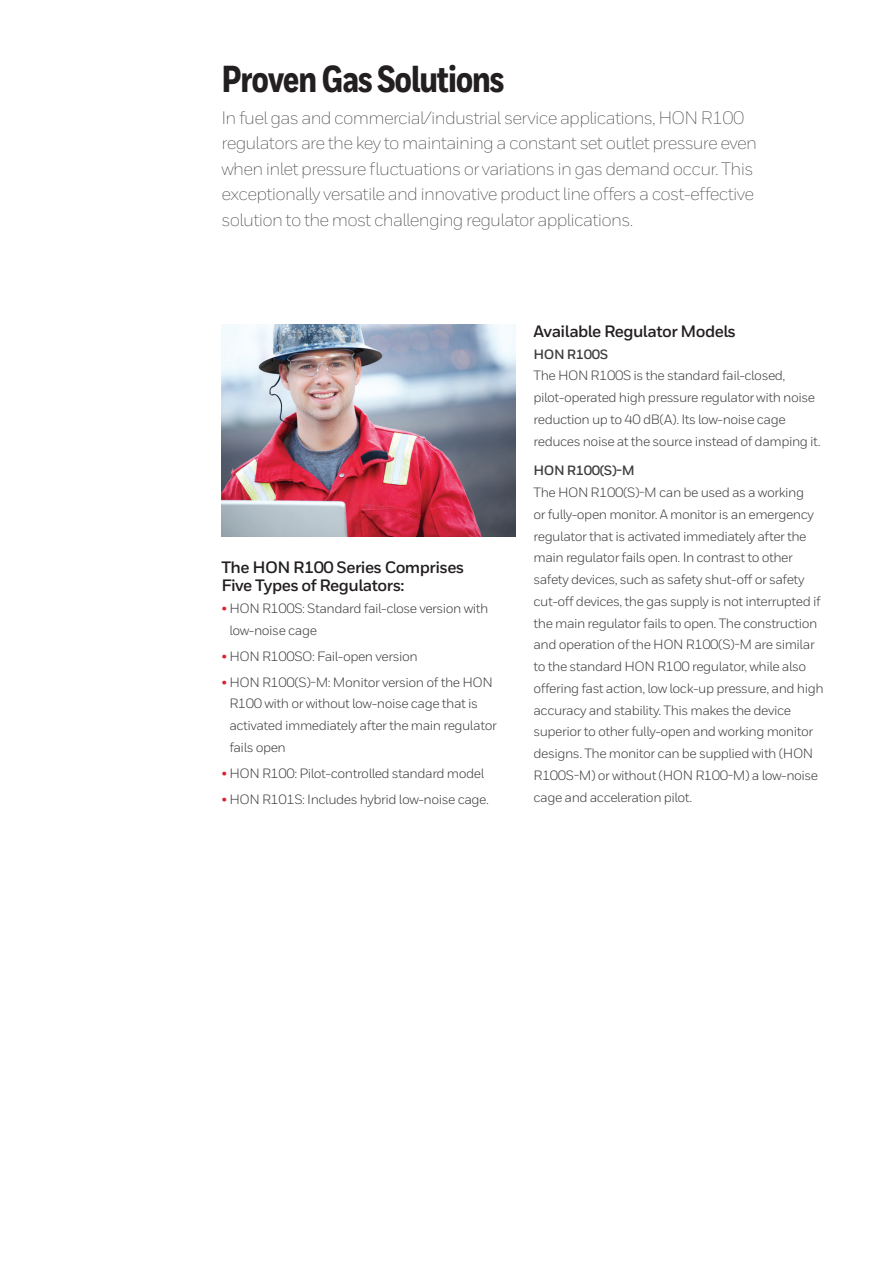
<style>
.page{position:relative;width:893px;height:1263px;background:#fff}
.page>*{position:absolute;margin:0;border:0;box-sizing:border-box;transform-origin:0 0}
.t1{font:800 37.5px "Honeywell Cond";letter-spacing:-.03em;color:#231f20}
.t2{font:300 18px/25.5px "Honeywell Sans";letter-spacing:-.04em;color:#3e3e3f}
.t3{font:700 16.5px/18px "Honeywell Sans";letter-spacing:-.035em;color:#231f20}
.t4{font:13.5px/21.8px "Honeywell Sans";letter-spacing:-.035em;color:#3e3e3f}
.t5{font:700 13.5px "Honeywell Sans";letter-spacing:-.035em;color:#3e3e3f}
.s1{color:#dc1f2e}
</style>
<div class="page">
<img style="left:221px;top:324px;width:294px;height:213px">
<h1 class="t1" style="left:221px;top:56px;width:284px">Proven Gas Solutions</h1>
<p class="t2" style="left:221px;top:105px;width:537px">In fuel gas and commercial/industrial service applications, HON R100 regulators are the key to maintaining a constant set outlet pressure even when inlet pressure fluctuations or variations in gas demand occur. This exceptionally versatile and innovative product line offers a cost-effective solution to the most challenging regulator applications.</p>
<p class="t3" style="left:221px;top:559px;width:244px">The HON R100 Series Comprises<br>Five Types of Regulators:</p>
<p class="t4" style="left:229px;top:597px;width:261px;text-indent:-8px"><span class="s1">•</span> HON R100S: Standard fail-close version with low-noise cage</p>
<p class="t4" style="left:221px;top:645px;width:198px"><span class="s1">•</span> HON R100SO: Fail-open version</p>
<p class="t4" style="left:229px;top:671px;width:269px;text-indent:-8px"><span class="s1">•</span> HON R100(S)-M: Monitor version of the HON R100 with or without low-noise cage that is activated immediately after the main regulator fails open</p>
<p class="t4" style="left:221px;top:762px;width:264px"><span class="s1">•</span> HON R100: Pilot-controlled standard model</p>
<p class="t4" style="left:221px;top:789px;width:269px"><span class="s1">•</span> HON R101S: Includes hybrid low-noise cage.</p>
<p class="t3" style="left:533px;top:322px;width:204px">Available Regulator Models</p>
<p class="t5" style="left:533px;top:346px;width:76px">HON R100S</p>
<p class="t4" style="left:533px;top:365px;width:289px">The HON R100S is the standard fail-closed, pilot-operated high pressure regulator with noise reduction up to 40 dB(A). Its low-noise cage reduces noise at the source instead of damping it.</p>
<p class="t5" style="left:533px;top:462px;width:103px">HON R100(S)-M</p>
<p class="t4" style="left:533px;top:482px;width:292px">The HON R100(S)-M can be used as a working<br>or fully-open monitor. A monitor is an emergency regulator that is activated immediately after the main regulator fails open. In contrast to other safety devices, such as safety shut-off or safety cut-off devices, the gas supply is not interrupted if the main regulator fails to open. The construction and operation of the HON R100(S)-M are similar to the standard HON R100 regulator, while also offering fast action, low lock-up pressure, and high accuracy and stability. This makes the device superior to other fully-open and working monitor designs. The monitor can be supplied with (HON R100S-M) or without (HON R100-M) a low-noise cage and acceleration pilot.</p>
</div>
